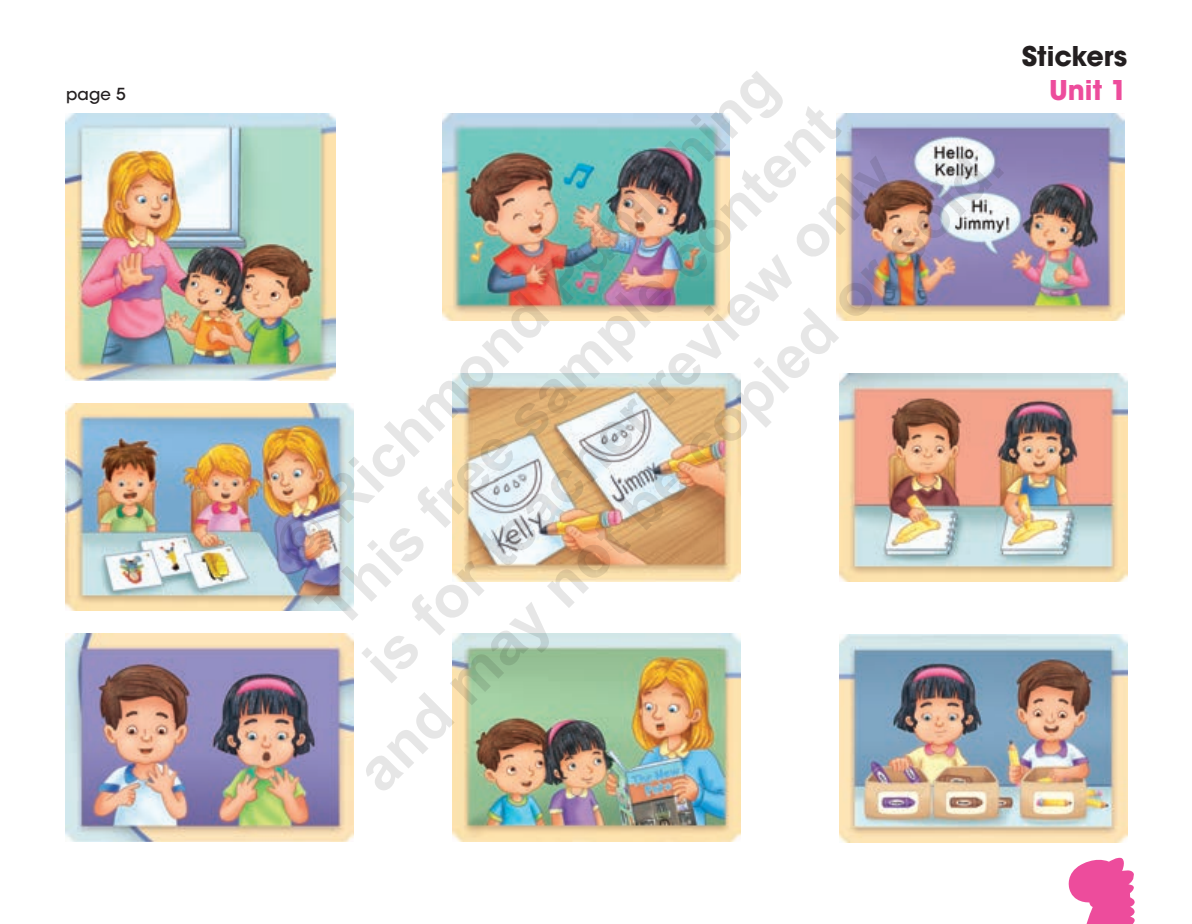
<style>
.page{position:relative;width:1192px;height:924px;background:#fff}
.page>*{position:absolute;margin:0;border:0;box-sizing:border-box;transform-origin:0 0}
.t1{font:700 60px/72px "Arial";color:rgb(0 0 0/.1);text-align:center}
.t2{font:700 27px "ITC Avant Garde Std";color:#231f20}
.t3{font:700 27px "ITC Avant Garde Std";color:#ed4c9c}
.t4{font:500 16.5px "ITC Avant Garde Std";color:#231f20}
</style>
<div class="page">
<img style="left:66px;top:633px;width:288px;height:208px">
<img style="left:66px;top:403px;width:288px;height:207px">
<img style="left:452px;top:633px;width:288px;height:208px">
<img style="left:66px;top:113px;width:270px;height:267px">
<img style="left:839px;top:634px;width:287px;height:208px">
<img style="left:452px;top:373px;width:288px;height:208px">
<img style="left:836px;top:113px;width:287px;height:208px">
<img style="left:839px;top:373px;width:287px;height:208px">
<img style="left:442px;top:113px;width:287px;height:208px">
<svg style="left:1068px;top:857px;width:67px;height:66px"></svg>
<p class="t4" style="left:66px;top:87px;width:61px">page 5</p>
<p class="t1" style="left:190px;top:603px;width:885px;rotate:-45deg">© Richmond Publishing<br>This free sample content<br>is for teacher review only<br>and may not be copied or sold.</p>
<p class="t2" style="left:1021px;top:46px;width:107px">Stickers</p>
<p class="t3" style="left:1048px;top:79px;width:80px">Unit 1</p>
</div>
